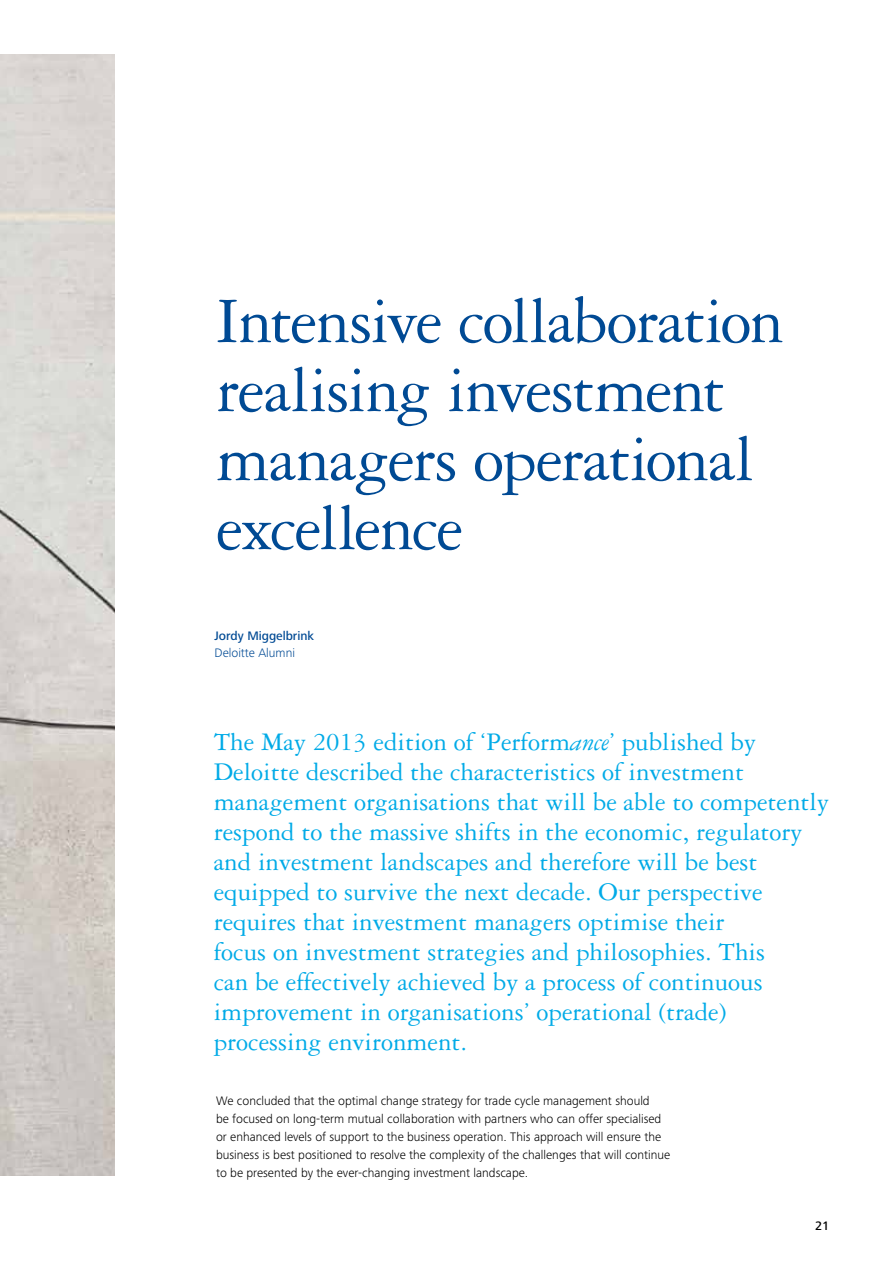
<style>
.page{position:relative;width:893px;height:1263px;background:#fff}
.page>*{position:absolute;margin:0;border:0;box-sizing:border-box;transform-origin:0 0}
.t1{font:69px/69px "Garamond 3 LT Std";letter-spacing:-.025em;color:#004a94}
.t2{font:27px/30px "Garamond 3 LT Std";color:#00aae7}
.t3{font:300 12.75px/18px "Frutiger Next Pro";color:#000}
.t4{font:500 12.75px "Frutiger Next Pro";color:#004a94}
.t5{font:300 12.75px "Frutiger Next Pro";color:#004a94}
.t6{font:500 12.75px "Frutiger Next Pro";color:#000}
.s1{font-style:italic}
</style>
<div class="page">
<img style="left:0;top:54px;width:115px;height:1122px">
<h1 class="t1" style="left:216px;top:287px;width:569px">Intensive collaboration realising investment managers operational excellence</h1>
<p class="t4" style="left:215px;top:628px;width:101px">Jordy Miggelbrink</p>
<p class="t5" style="left:215px;top:646px;width:82px">Deloitte Alumni</p>
<p class="t2" style="left:214px;top:727px;width:617px">The May 2013 edition of ‘Perform<span class="s1">ance</span>’ published by Deloitte described the characteristics of investment management organisations that will be able to competently respond to the massive shifts in the economic, regulatory and investment landscapes and therefore will be best equipped to survive the next decade. Our perspective requires that investment managers optimise their<br>focus on investment strategies and philosophies. This<br>can be effectively achieved by a process of continuous improvement in organisations’ operational (trade) processing environment.</p>
<p class="t3" style="left:216px;top:1092px;width:456px">We concluded that the optimal change strategy for trade cycle management should<br>be focused on long-term mutual collaboration with partners who can offer specialised or enhanced levels of support to the business operation. This approach will ensure the business is best positioned to resolve the complexity of the challenges that will continue to be presented by the ever-changing investment landscape.</p>
<p class="t6" style="left:815px;top:1218px;width:15px">21</p>
</div>
